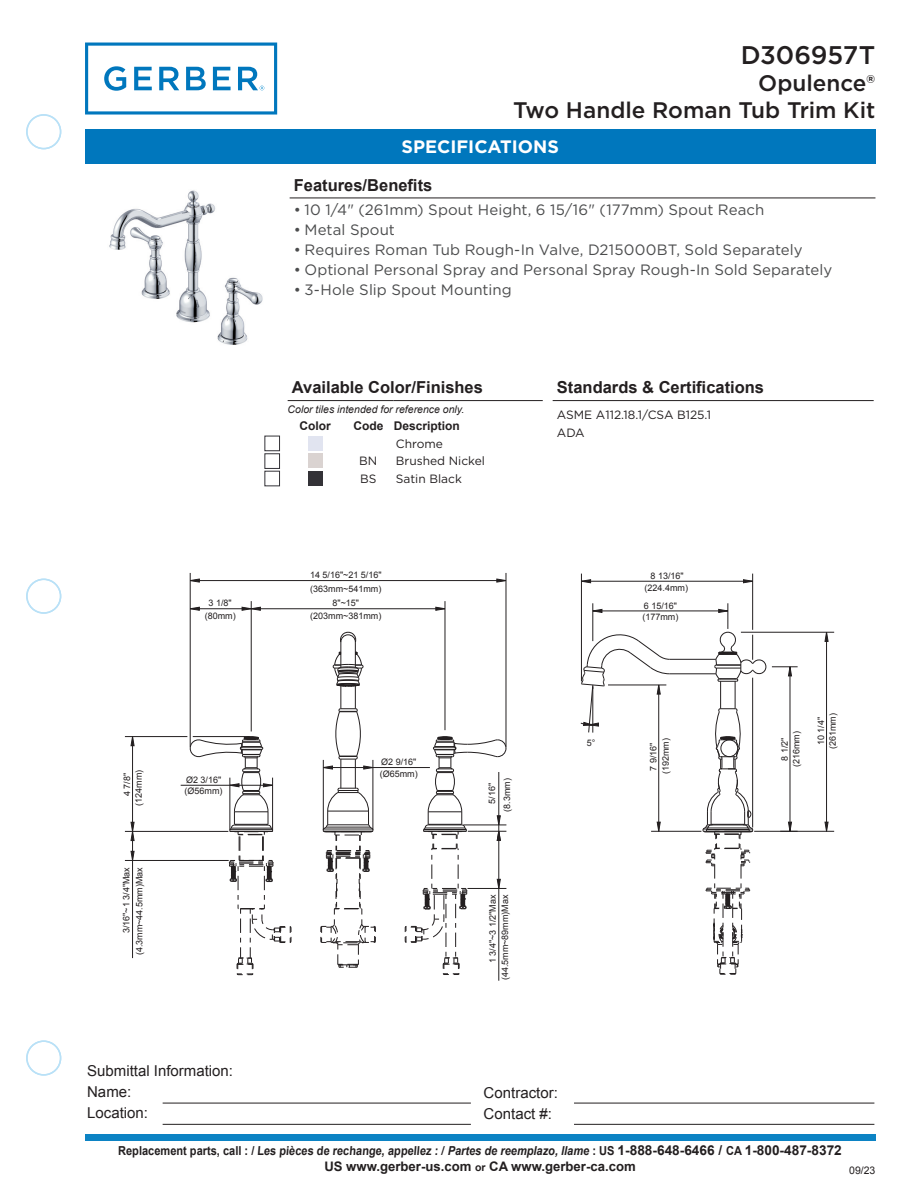
<style>
.page{position:relative;width:918px;height:1188px;background:#fff}
.page>*{position:absolute;margin:0;border:0;box-sizing:border-box;transform-origin:0 0}
.t1{font:500 25.5px "Gotham";letter-spacing:-.005em;color:#231f20}
.t2{font:500 22.5px/27px "Gotham";color:#231f20;text-align:right}
.t3{font:700 18px "Gotham";color:#fff}
.t4{font:700 16.5px "Arial";color:#231f20}
.t5{font:15px "Gotham";letter-spacing:.01em;color:#4b4c4d}
.t6{font:15px/21.3px "Arial";color:#231f20}
.t7{font:700 13.2px "Arial";color:#231f20}
.t8{font:700 12.3px "Arial";color:#231f20;scale:.89 1}
.t9{font:12px/17.9px "Gotham";color:#231f20}
.t10{font:700 12px "Arial";color:#231f20}
.t11{font:italic 10.5px "Arial";color:#231f20}
.t12{font:10.5px "Arial";color:#231f20}
.t13{font:9px/11.7px "Arial";color:#231f20;text-align:center}
.s1{font-style:italic}
.s2{font-size:13.65px}
.s3{font-size:10.5px}
</style>
<div class="page">
<div style="left:26px;top:114px;width:35px;height:35px;border:2px solid #b9e1f7;border-radius:50%"></div>
<div style="left:26px;top:1040px;width:35px;height:36px;border:2px solid #b9e1f7;border-radius:50%"></div>
<div style="left:26px;top:579px;width:35px;height:35px;border:2px solid #b9e1f7;border-radius:50%"></div>
<div style="left:85px;top:1135px;width:790px;height:6px;background:#0c83c4"></div>
<svg style="left:85px;top:43px;width:192px;height:72px"></svg>
<div style="left:85px;top:130px;width:790px;height:34px;background:#0077bd"></div>
<hr style="left:163px;top:1103px;width:308px;height:1px;background:#231f20">
<hr style="left:574px;top:1103px;width:300px;height:1px;background:#231f20">
<hr style="left:163px;top:1124px;width:308px;height:1px;background:#231f20">
<hr style="left:574px;top:1124px;width:300px;height:1px;background:#231f20">
<hr style="left:290px;top:198px;width:585px;height:1px;background:#231f20">
<hr style="left:288px;top:400px;width:55px;height:1px;background:#231f20">
<hr style="left:343px;top:400px;width:51px;height:1px;background:#231f20">
<hr style="left:394px;top:400px;width:149px;height:1px;background:#231f20">
<hr style="left:553px;top:400px;width:321px;height:1px;background:#231f20">
<div style="left:264px;top:436px;width:16px;height:15px;border:1px solid #333237"></div>
<div style="left:308px;top:436px;width:15px;height:15px;background:#e1e4f0"></div>
<div style="left:264px;top:453px;width:16px;height:16px;border:1px solid #333237"></div>
<div style="left:308px;top:454px;width:15px;height:14px;background:#dad3d1"></div>
<div style="left:264px;top:471px;width:16px;height:15px;border:1px solid #333237"></div>
<div style="left:308px;top:471px;width:15px;height:15px;background:#333237"></div>
<svg style="left:435px;top:607px;width:10px;height:4px"></svg>
<svg style="left:130px;top:737px;width:5px;height:9px"></svg>
<svg style="left:824px;top:822px;width:5px;height:9px"></svg>
<svg style="left:824px;top:633px;width:5px;height:9px"></svg>
<svg style="left:657px;top:822px;width:4px;height:9px"></svg>
<svg style="left:592px;top:609px;width:10px;height:4px"></svg>
<svg style="left:788px;top:822px;width:4px;height:9px"></svg>
<svg style="left:496px;top:579px;width:10px;height:4px"></svg>
<svg style="left:191px;top:579px;width:9px;height:4px"></svg>
<svg style="left:191px;top:607px;width:9px;height:4px"></svg>
<svg style="left:242px;top:607px;width:19px;height:4px"></svg>
<svg style="left:130px;top:822px;width:5px;height:19px"></svg>
<svg style="left:130px;top:851px;width:5px;height:9px"></svg>
<svg style="left:743px;top:579px;width:9px;height:4px"></svg>
<svg style="left:582px;top:579px;width:9px;height:4px"></svg>
<hr style="left:132px;top:737px;width:1px;height:221px;background:#231f20">
<hr style="left:190px;top:573px;width:1px;height:174px;background:#231f20">
<hr style="left:251px;top:601px;width:1px;height:130px;background:#231f20">
<hr style="left:445px;top:601px;width:1px;height:129px;background:#231f20">
<hr style="left:499px;top:772px;width:1px;height:209px;background:#231f20">
<hr style="left:506px;top:573px;width:1px;height:174px;background:#231f20">
<hr style="left:125px;top:860px;width:104px;height:1px;background:#231f20">
<hr style="left:125px;top:831px;width:103px;height:1px;background:#231f20">
<hr style="left:780px;top:831px;width:54px;height:1px;background:#231f20">
<hr style="left:181px;top:785px;width:92px;height:1px;background:#231f20">
<hr style="left:323px;top:767px;width:107px;height:1px;background:#231f20">
<hr style="left:125px;top:736px;width:62px;height:1px;background:#231f20">
<hr style="left:741px;top:632px;width:93px;height:1px;background:#231f20">
<hr style="left:190px;top:608px;width:255px;height:1px;background:#231f20">
<hr style="left:826px;top:632px;width:1px;height:199px;background:#231f20">
<hr style="left:190px;top:580px;width:316px;height:1px;background:#231f20">
<hr style="left:581px;top:574px;width:1px;height:107px;background:#231f20">
<hr style="left:593px;top:603px;width:1px;height:38px;background:#231f20">
<hr style="left:658px;top:685px;width:1px;height:146px;background:#231f20">
<hr style="left:752px;top:574px;width:1px;height:56px;background:#231f20">
<hr style="left:651px;top:831px;width:50px;height:1px;background:#231f20">
<hr style="left:754px;top:831px;width:44px;height:1px;background:#231f20">
<hr style="left:790px;top:667px;width:1px;height:164px;background:#231f20">
<svg style="left:772px;top:666px;width:26px;height:10px"></svg>
<hr style="left:593px;top:611px;width:135px;height:1px;background:#231f20">
<hr style="left:581px;top:581px;width:172px;height:1px;background:#231f20">
<hr style="left:670px;top:674px;width:46px;height:1px;background:#231f20">
<hr style="left:670px;top:659px;width:46px;height:1px;background:#231f20">
<svg style="left:320px;top:632px;width:56px;height:336px"></svg>
<svg style="left:190px;top:736px;width:102px;height:239px"></svg>
<svg style="left:702px;top:603px;width:64px;height:372px"></svg>
<svg style="left:405px;top:736px;width:102px;height:239px"></svg>
<svg style="left:580px;top:633px;width:90px;height:100px"></svg>
<img style="left:109px;top:190px;width:154px;height:155px">
<h1 class="t1" style="left:741px;top:38px;width:136px">D306957T</h1>
<h2 class="t2" style="left:513px;top:69px;width:364px">Opulence®<br>Two Handle Roman Tub Trim Kit</h2>
<h3 class="t3" style="left:402px;top:135px;width:159px">SPECIFICATIONS</h3>
<h3 class="t4" style="left:294px;top:174px;width:140px">Features/Benefits</h3>
<h3 class="t5" style="left:294px;top:200px;width:472px">• 10 1/4" (261mm) Spout Height, 6 15/16" (177mm) Spout Reach</h3>
<h3 class="t5" style="left:294px;top:220px;width:103px">• Metal Spout</h3>
<h3 class="t5" style="left:294px;top:240px;width:510px">• Requires Roman Tub Rough-In Valve, D215000BT, Sold Separately</h3>
<h3 class="t5" style="left:294px;top:260px;width:540px">• Optional Personal Spray and Personal Spray Rough-In Sold Separately</h3>
<h3 class="t5" style="left:294px;top:281px;width:219px">• 3-Hole Slip Spout Mounting</h3>
<h3 class="t4" style="left:292px;top:377px;width:193px">Available Color/Finishes</h3>
<h3 class="t4" style="left:557px;top:377px;width:209px">Standards &amp; Certifications</h3>
<p class="t11" style="left:288px;top:402px;width:178px">Color tiles intended for reference only.</p>
<h3 class="t9" style="left:557px;top:406px;width:156px">ASME A112.18.1/CSA B125.1<br>ADA</h3>
<h3 class="t10" style="left:300px;top:418px;width:33px">Color</h3>
<h3 class="t10" style="left:353px;top:418px;width:108px">Code Description</h3>
<h3 class="t9" style="left:396px;top:434px;width:49px">Chrome</h3>
<h3 class="t9" style="left:359px;top:452px;width:20px">BN</h3>
<h3 class="t9" style="left:396px;top:452px;width:91px">Brushed Nickel</h3>
<h3 class="t9" style="left:360px;top:469px;width:18px">BS</h3>
<h3 class="t9" style="left:396px;top:469px;width:68px">Satin Black</h3>
<p class="t13" style="left:205px;top:597px;width:32px;line-height:12.5px">3 1/8" (80mm)</p>
<p class="t13" style="left:310px;top:568px;width:73px;line-height:13.8px;text-align:left">14 5/16"~21 5/16" (363mm~541mm)</p>
<p class="t13" style="left:310px;top:597px;width:73px;line-height:12.5px">8"~15" (203mm~381mm)</p>
<p class="t13" style="left:121px;top:806px;width:38px;rotate:-90deg">4 7/8" (124mm)</p>
<p class="t13" style="left:120px;top:955px;width:90px;line-height:13px;text-align:right;rotate:-90deg">3/16"~1 3/4"Max (4.3mm~44.5mm)Max</p>
<p class="t13" style="left:185px;top:774px;width:39px;line-height:11.1px;text-align:left">Ø2 3/16" (Ø56mm)</p>
<p class="t13" style="left:380px;top:756px;width:39px;text-align:left">Ø2 9/16" (Ø65mm)</p>
<p class="t13" style="left:485px;top:812px;width:35px;line-height:15px;rotate:-90deg">5/16" (8.3mm)</p>
<p class="t13" style="left:487px;top:980px;width:87px;line-height:12.5px;text-align:right;rotate:-90deg">1 3/4"~3 1/2"Max (44.5mm~89mm)Max</p>
<p class="t13" style="left:587px;top:737px;width:10px">5°</p>
<h3 class="t6" style="left:87px;top:1060px;width:147px">Submittal Information:<br>Name:</h3>
<h3 class="t6" style="left:484px;top:1082px;width:76px">Contractor:</h3>
<h3 class="t6" style="left:87px;top:1102px;width:62px">Location:</h3>
<h3 class="t6" style="left:484px;top:1103px;width:70px">Contact #:</h3>
<p class="t13" style="left:645px;top:570px;width:45px">8 13/16" (224.4mm)</p>
<p class="t13" style="left:642px;top:600px;width:38px;text-align:left">6 15/16" (177mm)</p>
<p class="t13" style="left:647px;top:774px;width:38px;line-height:12.5px;rotate:-90deg">7 9/16" (192mm)</p>
<p class="t13" style="left:779px;top:767px;width:37px;rotate:-90deg">8 1/2" (216mm)</p>
<p class="t13" style="left:815px;top:749px;width:38px;rotate:-90deg">10 1/4" (261mm)</p>
<h3 class="t8" style="left:118px;top:1143px;width:815px">Replacement parts, call : / Les pièces de rechange, appellez : / <span class="s1">Partes de reemplazo, llame</span> : US <span class="s2">1-888-648-6466 /</span> CA <span class="s2">1-800-487-8372</span></h3>
<h3 class="t7" style="left:324px;top:1158px;width:313px">US www.gerber-us.com <span class="s3">or</span> CA www.gerber-ca.com</h3>
<p class="t12" style="left:849px;top:1163px;width:28px">09/23</p>
</div>
